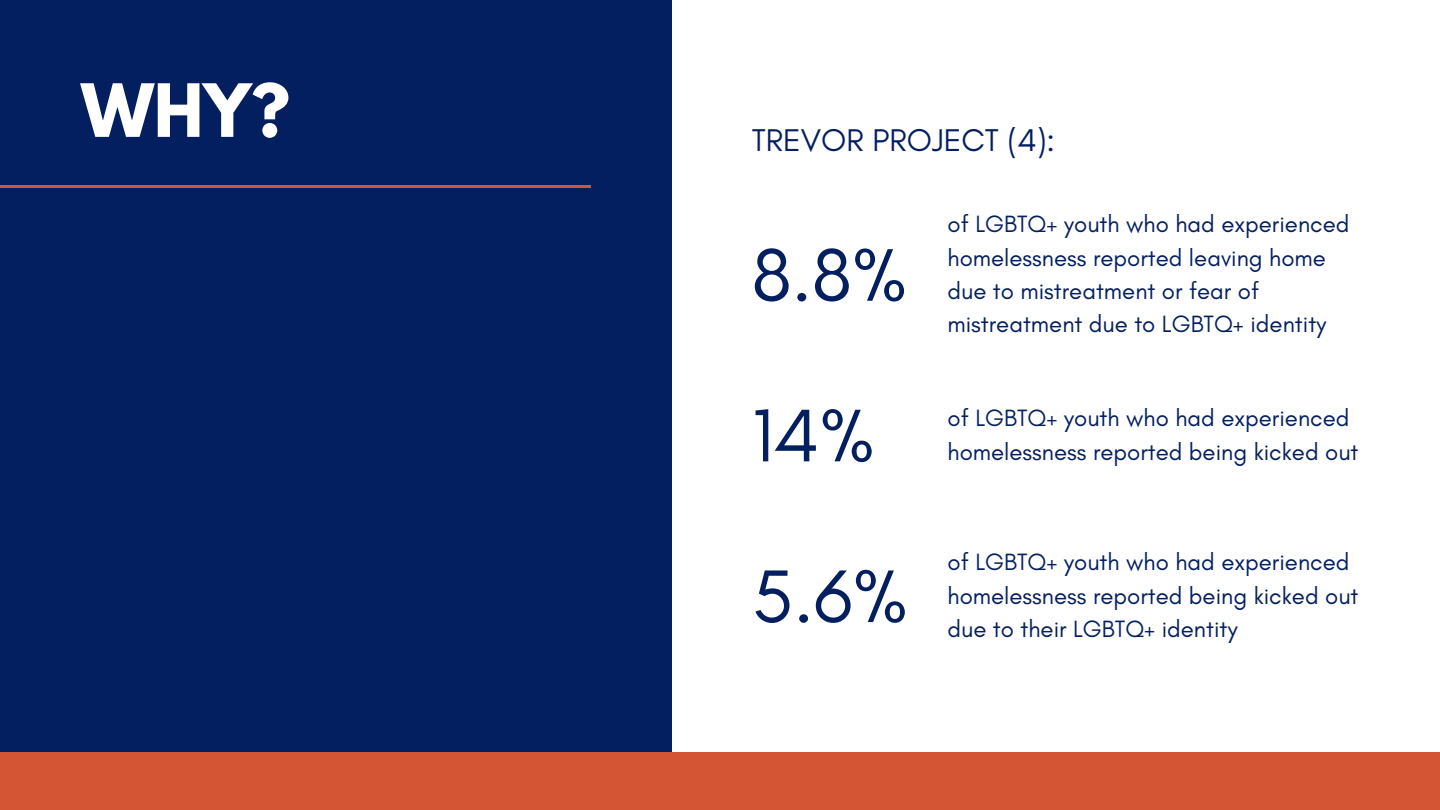
<style>
.page{position:relative;width:1440px;height:810px;background:#041f60}
.page>*{position:absolute;margin:0;border:0;box-sizing:border-box;transform-origin:0 0}
.t1{font:75.9px "Glacial Indifference";color:#041f60}
.t2{font:700 65px "League Spartan";color:#fff}
.t3{font:32px "Glacial Indifference";color:#041f60}
.t4{font:24px/33.4px "Glacial Indifference";color:#041f60}
</style>
<div class="page">
<div style="left:672px;top:0;width:768px;height:810px;background:#fff"></div>
<div style="left:0;top:753px;width:1440px;height:57px;background:#d45533"></div>
<hr style="left:0;top:185px;width:591px;height:3px;background:#d45533">
<p class="t2" style="left:81px;top:78px;width:210px">WHY?</p>
<p class="t3" style="left:752px;top:121px;width:305px">TREVOR PROJECT (4):</p>
<p class="t1" style="left:752px;top:229px;width:157px">8.8%</p>
<p class="t4" style="left:948px;top:207px;width:403px">of LGBTQ+ youth who had experienced homelessness reported leaving home due to mistreatment or fear of mistreatment due to LGBTQ+ identity</p>
<p class="t1" style="left:752px;top:389px;width:125px">14%</p>
<p class="t4" style="left:948px;top:401px;width:412px">of LGBTQ+ youth who had experienced homelessness reported being kicked out</p>
<p class="t1" style="left:752px;top:550px;width:158px">5.6%</p>
<p class="t4" style="left:948px;top:545px;width:412px">of LGBTQ+ youth who had experienced homelessness reported being kicked out due to their LGBTQ+ identity</p>
</div>
